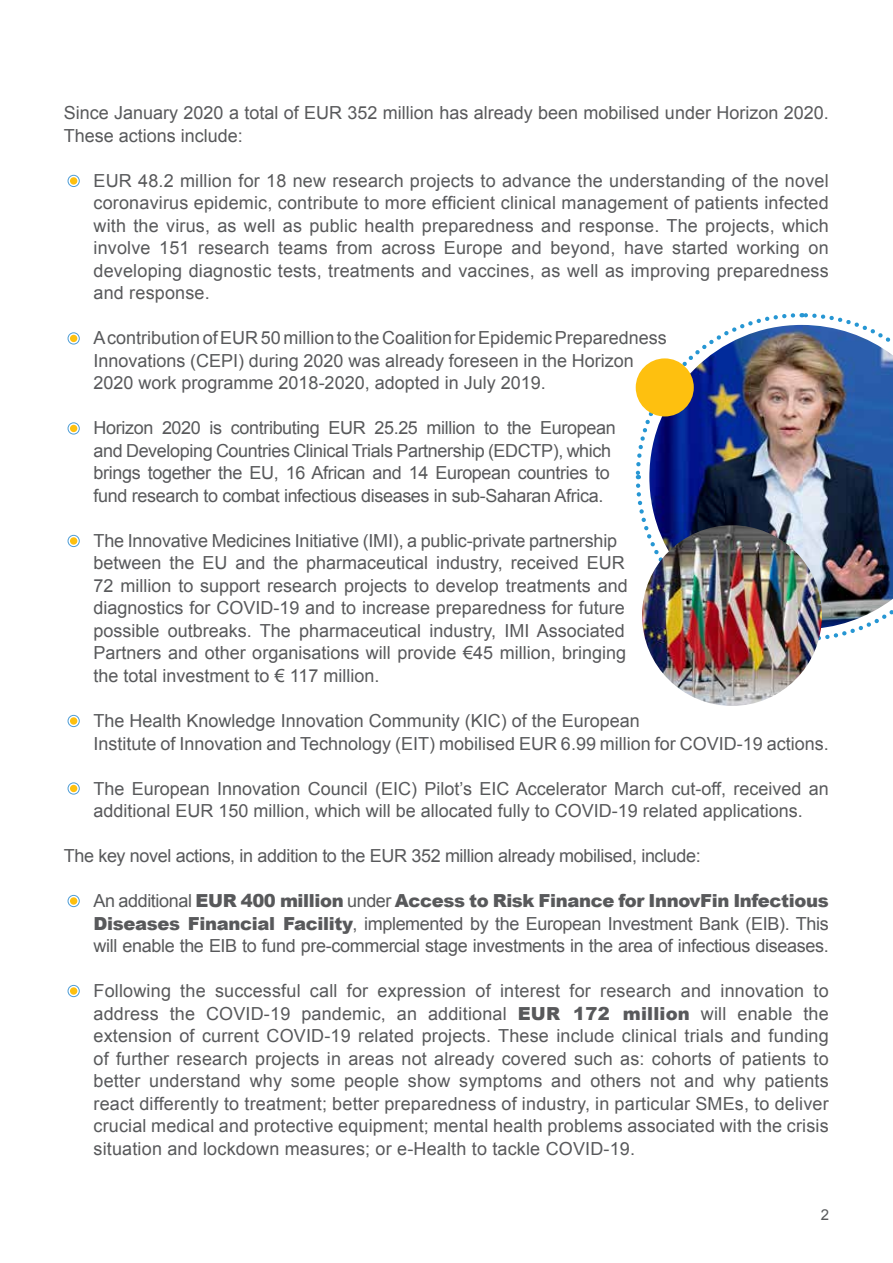
<style>
.page{position:relative;width:893px;height:1263px;background:#fff}
.page>*{position:absolute;margin:0;border:0;box-sizing:border-box;transform-origin:0 0}
.t1{font:18px/22.5px "Arial";color:#58595b}
.t2{font:18px/22.5px "Arial";letter-spacing:-.02em;color:#58595b}
.t3{font:15px "Arial";color:#58595b}
.s1{font-weight:900}
</style>
<div class="page">
<svg style="left:635px;top:313px;width:228px;height:329px"></svg>
<svg style="left:68px;top:175px;width:11px;height:12px"></svg>
<div style="left:68px;top:175px;width:12px;height:12px;border:1px solid #4e9dd6;border-radius:50%"></div>
<div style="left:70px;top:177px;width:7px;height:8px;background:#fec00f;border-radius:50%"></div>
<svg style="left:68px;top:333px;width:11px;height:11px"></svg>
<div style="left:68px;top:332px;width:12px;height:12px;border:1px solid #4e9dd6;border-radius:50%"></div>
<div style="left:70px;top:335px;width:7px;height:7px;background:#fec00f;border-radius:50%"></div>
<svg style="left:68px;top:423px;width:11px;height:11px"></svg>
<div style="left:68px;top:422px;width:12px;height:12px;border:1px solid #4e9dd6;border-radius:50%"></div>
<div style="left:70px;top:425px;width:7px;height:7px;background:#fec00f;border-radius:50%"></div>
<svg style="left:68px;top:535px;width:11px;height:12px"></svg>
<div style="left:68px;top:535px;width:12px;height:12px;border:1px solid #4e9dd6;border-radius:50%"></div>
<div style="left:70px;top:537px;width:7px;height:8px;background:#fec00f;border-radius:50%"></div>
<svg style="left:68px;top:715px;width:11px;height:12px"></svg>
<div style="left:68px;top:715px;width:12px;height:12px;border:1px solid #4e9dd6;border-radius:50%"></div>
<div style="left:70px;top:717px;width:7px;height:8px;background:#fec00f;border-radius:50%"></div>
<svg style="left:68px;top:783px;width:11px;height:11px"></svg>
<div style="left:68px;top:782px;width:12px;height:12px;border:1px solid #4e9dd6;border-radius:50%"></div>
<div style="left:70px;top:785px;width:7px;height:7px;background:#fec00f;border-radius:50%"></div>
<svg style="left:68px;top:895px;width:11px;height:12px"></svg>
<div style="left:68px;top:895px;width:12px;height:12px;border:1px solid #4e9dd6;border-radius:50%"></div>
<div style="left:70px;top:897px;width:7px;height:8px;background:#fec00f;border-radius:50%"></div>
<svg style="left:68px;top:985px;width:11px;height:12px"></svg>
<div style="left:68px;top:985px;width:12px;height:12px;border:1px solid #4e9dd6;border-radius:50%"></div>
<div style="left:70px;top:987px;width:7px;height:8px;background:#fec00f;border-radius:50%"></div>
<img style="left:649px;top:325px;width:244px;height:304px">
<div style="left:636px;top:358px;width:58px;height:58px;background:#fec00f;border-radius:50%"></div>
<img style="left:642px;top:525px;width:180px;height:181px;border-radius:90px">
<p class="t1" style="left:64px;top:102px;width:766px">Since January 2020 a total of EUR 352 million has already been mobilised under Horizon 2020.<br>These actions include:</p>
<p class="t1" style="left:94px;top:170px;width:737px;text-align:justify">EUR 48.2 million for 18 new research projects to advance the understanding of the novel coronavirus epidemic, contribute to more efficient clinical management of patients infected with the virus, as well as public health preparedness and response. The projects, which involve 151 research teams from across Europe and beyond, have started working on developing diagnostic tests, treatments and vaccines, as well as improving preparedness and response.</p>
<p class="t1" style="left:94px;top:327px;width:575px">A contribution of EUR 50 million to the Coalition for Epidemic Preparedness<br>Innovations (CEPI) during 2020 was already foreseen in the Horizon<br>2020 work programme 2018-2020, adopted in July 2019.</p>
<p class="t2" style="left:94px;top:417px;width:524px">Horizon 2020 is contributing EUR 25.25 million to the European and Developing Countries Clinical Trials Partnership (EDCTP), which brings together the EU, 16 African and 14 European countries to fund research to combat infectious diseases in sub-Saharan Africa.</p>
<p class="t1" style="left:94px;top:530px;width:536px">The Innovative Medicines Initiative (IMI), a public-private partnership between the EU and the pharmaceutical industry, received EUR 72 million to support research projects to develop treatments and diagnostics for COVID-19 and to increase preparedness for future possible outbreaks. The pharmaceutical industry, IMI Associated Partners and other organisations will provide €45 million, bringing the total investment to € 117 million.</p>
<p class="t1" style="left:94px;top:710px;width:737px">The Health Knowledge Innovation Community (KIC) of the European<br>Institute of Innovation and Technology (EIT) mobilised EUR 6.99 million for COVID-19 actions.</p>
<p class="t1" style="left:94px;top:777px;width:737px">The European Innovation Council (EIC) Pilot’s EIC Accelerator March cut-off, received an additional EUR 150 million, which will be allocated fully to COVID-19 related applications.</p>
<p class="t2" style="left:64px;top:845px;width:639px">The key novel actions, in addition to the EUR 352 million already mobilised, include:</p>
<p class="t1" style="left:94px;top:890px;width:737px;text-align:justify">An additional <span class="s1">EUR 400 million</span> under <span class="s1">Access to Risk Finance for InnovFin Infectious Diseases Financial Facility</span>, implemented by the European Investment Bank (EIB). This will enable the EIB to fund pre-commercial stage investments in the area of infectious diseases.</p>
<p class="t1" style="left:94px;top:980px;width:737px;text-align:justify">Following the successful call for expression of interest for research and innovation to address the COVID-19 pandemic, an additional <span class="s1">EUR 172 million</span> will enable the extension of current COVID-19 related projects. These include clinical trials and funding of further research projects in areas not already covered such as: cohorts of patients to better understand why some people show symptoms and others not and why patients react differently to treatment; better preparedness of industry, in particular SMEs, to deliver crucial medical and protective equipment; mental health problems associated with the crisis situation and lockdown measures; or e-Health to tackle COVID-19.</p>
<p class="t3" style="left:821px;top:1205px;width:10px">2</p>
</div>
